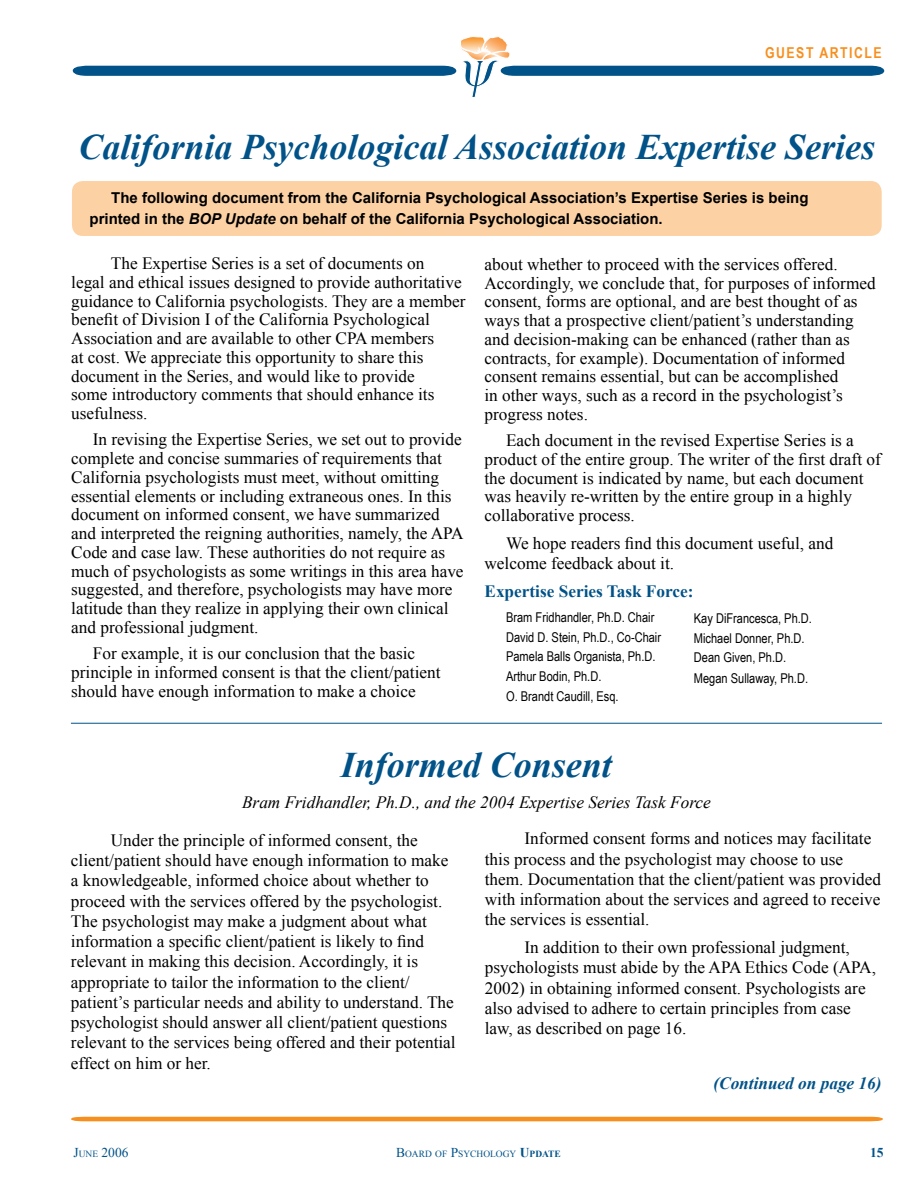
<style>
.page{position:relative;width:918px;height:1188px;background:#fff}
.page>*{position:absolute;margin:0;border:0;box-sizing:border-box;transform-origin:0 0}
.t1{font:italic 700 36px "Times New Roman";color:#005288}
.t2{font:17.25px/18.8px "Times New Roman";color:#000}
.t3{font:italic 17.25px "Times New Roman";color:#000}
.t4{font:700 17.25px "Times New Roman";color:#005288}
.t5{font:italic 700 17.25px "Times New Roman";color:#005288}
.t6{font:700 15px/21.8px "Arial";color:#000}
.t7{font:700 15px "Arial Narrow";letter-spacing:.1em;color:#f78f1e}
.t8{font:13.5px "Arial Narrow";color:#000}
.t9{font:13.5px "Times New Roman";color:#005288}
.t10{font:700 13.5px "Times New Roman";color:#005288}
.t11{font:9.45px "Times New Roman";color:#005288}
.s1{font-style:italic}
.s2{font-size:9.45px}
.s3{font-size:13.5px}
.s4{font-weight:700;font-size:13.5px}
.s5{font-weight:700}
</style>
<div class="page">
<hr style="left:71px;top:723px;width:811px;height:1px;background:#005288">
<svg style="left:72px;top:36px;width:813px;height:61px"></svg>
<div style="left:72px;top:181px;width:810px;height:55px;background:#fcd2a5;border-radius:11px"></div>
<svg style="left:71px;top:1116px;width:812px;height:6px;background:#f8a954"></svg>
<h1 class="t7" style="left:765px;top:44px;width:118px">GUEST ARTICLE</h1>
<h1 class="t1" style="left:78px;top:127px;width:798px">California Psychological Association Expertise Series</h1>
<p class="t6" style="left:90px;top:186px;width:720px;text-indent:22px">The following document from the California Psychological Association’s Expertise Series is being printed in the <span class="s1">BOP Update</span> on behalf of the California Psychological Association.</p>
<p class="t2" style="left:71px;top:254px;width:396px;text-indent:40px">The Expertise Series is a set of documents on<br>legal and ethical issues designed to provide authoritative guidance to California psychologists. They are a member benefit of Division I of the California Psychological Association and are available to other CPA members<br>at cost. We appreciate this opportunity to share this document in the Series, and would like to provide<br>some introductory comments that should enhance its usefulness.</p>
<p class="t2" style="left:71px;top:430px;width:394px;text-indent:22px">In revising the Expertise Series, we set out to provide complete and concise summaries of requirements that California psychologists must meet, without omitting essential elements or including extraneous ones. In this document on informed consent, we have summarized and interpreted the reigning authorities, namely, the APA Code and case law. These authorities do not require as much of psychologists as some writings in this area have suggested, and therefore, psychologists may have more latitude than they realize in applying their own clinical and professional judgment.</p>
<p class="t2" style="left:71px;top:644px;width:371px;text-indent:22px">For example, it is our conclusion that the basic principle in informed consent is that the client/patient should have enough information to make a choice</p>
<p class="t2" style="left:485px;top:254px;width:393px">about whether to proceed with the services offered.<br>Accordingly, we conclude that, for purposes of informed consent, forms are optional, and are best thought of as ways that a prospective client/patient’s understanding and decision-making can be enhanced (rather than as contracts, for example). Documentation of informed consent remains essential, but can be accomplished<br>in other ways, such as a record in the psychologist’s progress notes.</p>
<p class="t2" style="left:506px;top:431px;width:349px">Each document in the revised Expertise Series is a</p>
<p class="t2" style="left:485px;top:450px;width:398px">product of the entire group. The writer of the first draft of</p>
<p class="t2" style="left:485px;top:468px;width:380px">the document is indicated by name, but each document was heavily re-written by the entire group in a highly collaborative process.</p>
<p class="t2" style="left:506px;top:534px;width:329px">We hope readers find this document useful, and</p>
<p class="t2" style="left:485px;top:554px;width:191px">welcome feedback about it.</p>
<h1 class="t4" style="left:485px;top:582px;width:211px">Expertise Series Task Force:</h1>
<p class="t8" style="left:506px;top:610px;width:150px">Bram Fridhandler, Ph.D. Chair</p>
<p class="t8" style="left:694px;top:611px;width:120px">Kay DiFrancesca, Ph.D.</p>
<p class="t8" style="left:506px;top:629px;width:157px">David D. Stein, Ph.D., Co-Chair</p>
<p class="t8" style="left:694px;top:630px;width:112px">Michael Donner, Ph.D.</p>
<p class="t8" style="left:506px;top:649px;width:151px">Pamela Balls Organista, Ph.D.</p>
<p class="t8" style="left:694px;top:650px;width:94px">Dean Given, Ph.D.</p>
<p class="t8" style="left:506px;top:669px;width:97px">Arthur Bodin, Ph.D.</p>
<p class="t8" style="left:694px;top:671px;width:116px">Megan Sullaway, Ph.D.</p>
<p class="t8" style="left:506px;top:688px;width:114px">O. Brandt Caudill, Esq.</p>
<h1 class="t1" style="left:341px;top:744px;width:273px">Informed Consent</h1>
<p class="t3" style="left:242px;top:793px;width:470px">Bram Fridhandler, Ph.D., and the 2004 Expertise Series Task Force</p>
<p class="t2" style="left:71px;top:830px;width:386px;line-height:20.2px;text-indent:40px">Under the principle of informed consent, the client/patient should have enough information to make a knowledgeable, informed choice about whether to proceed with the services offered by the psychologist.<br>The psychologist may make a judgment about what information a specific client/patient is likely to find relevant in making this decision. Accordingly, it is appropriate to tailor the information to the client/ patient’s particular needs and ability to understand. The psychologist should answer all client/patient questions relevant to the services being offered and their potential effect on him or her.</p>
<p class="t2" style="left:485px;top:828px;width:398px;line-height:20.2px;text-indent:40px">Informed consent forms and notices may facilitate this process and the psychologist may choose to use them. Documentation that the client/patient was provided with information about the services and agreed to receive the services is essential.</p>
<p class="t2" style="left:485px;top:937px;width:393px;line-height:20.2px;text-indent:40px">In addition to their own professional judgment, psychologists must abide by the APA Ethics Code (APA, 2002) in obtaining informed consent. Psychologists are also advised to adhere to certain principles from case law, as described on page 16.</p>
<h1 class="t5" style="left:713px;top:1074px;width:170px">(Continued on page 16)</h1>
<p class="t9" style="left:74px;top:1145px;width:57px">J<span class="s2">UNE</span> 2006</p>
<p class="t11" style="left:396px;top:1149px;width:166px"><span class="s3">B</span>OARD OF <span class="s3">P</span>SYCHOLOGY <span class="s4">U</span><span class="s5">PDATE</span></p>
<p class="t10" style="left:870px;top:1145px;width:15px">15</p>
</div>
